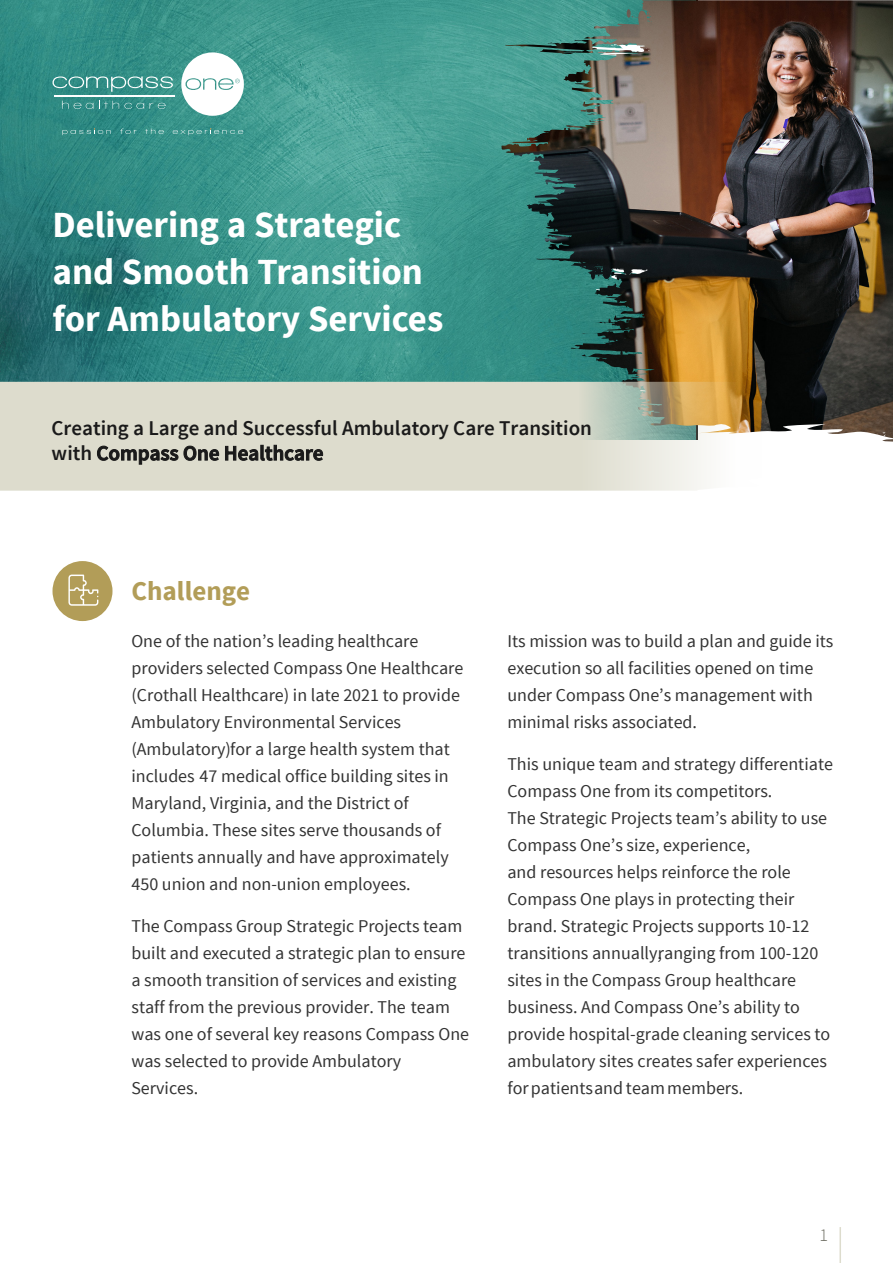
<style>
.page{position:relative;width:893px;height:1263px;background:#fff}
.page>*{position:absolute;margin:0;border:0;box-sizing:border-box;transform-origin:0 0}
.t1{font:700 36.75px/46.8px "Source Sans Pro";color:#fff}
.Body_copy{font:700 27px "Source Sans Pro";color:#b29d58}
.t2{font:600 21px/25.2px "Source Sans Pro";color:#1a1a1a}
.Body_copy-2{font:18px/27px "Source Sans Pro";color:#333}
.t3{font:300 18px "Source Sans Pro";color:#6e6e63}
</style>
<div class="page">
<div style="left:52px;top:561px;width:60px;height:60px;background:#b29d58;border-radius:50%"></div>
<svg style="left:68px;top:574px;width:30px;height:32px"></svg>
<img style="left:0;top:1px;width:528px;height:381px">
<svg style="left:181px;top:52px;width:63px;height:64px"></svg>
<svg style="left:53px;top:76px;width:120px;height:16px;background:#58a39c"></svg>
<svg style="left:62px;top:101px;width:31px;height:8px"></svg>
<svg style="left:150px;top:103px;width:16px;height:6px"></svg>
<svg style="left:99px;top:101px;width:45px;height:8px"></svg>
<hr style="left:55px;top:95px;width:120px;height:1px;background:#fff">
<svg style="left:62px;top:128px;width:49px;height:7px"></svg>
<svg style="left:120px;top:129px;width:17px;height:5px"></svg>
<svg style="left:145px;top:128px;width:19px;height:6px"></svg>
<svg style="left:173px;top:128px;width:70px;height:7px"></svg>
<img style="left:528px;top:0;width:365px;height:442px">
<img style="left:584px;top:0;width:64px;height:45px">
<svg style="left:0;top:382px;width:762px;height:109px;background:#dad8c7"></svg>
<hr style="left:839px;top:1227px;width:2px;height:36px;background:#dddccd">
<p class="t1" style="left:52px;top:203px;width:392px">Delivering a Strategic and Smooth Transition for Ambulatory Services</p>
<p class="t2" style="left:52px;top:416px;width:542px">Creating a Large and Successful Ambulatory Care Transition with Compass One Healthcare</p>
<p class="Body_copy" style="left:131px;top:574px;width:120px">Challenge</p>
<p class="Body_copy-2" style="left:131px;top:628px;width:333px">One of the nation’s leading healthcare providers selected Compass One Healthcare (Crothall Healthcare) in late 2021 to provide Ambulatory Environmental Services (Ambulatory) for a large health system that includes 47 medical office building sites in Maryland, Virginia, and the District of Columbia. These sites serve thousands of patients annually and have approximately 450 union and non-union employees.</p>
<p class="Body_copy-2" style="left:131px;top:913px;width:339px">The Compass Group Strategic Projects team built and executed a strategic plan to ensure a smooth transition of services and existing staff from the previous provider. The team was one of several key reasons Compass One was selected to provide Ambulatory Services.</p>
<p class="Body_copy-2" style="left:507px;top:627px;width:327px">Its mission was to build a plan and guide its execution so all facilities opened on time under Compass One’s management with minimal risks associated.</p>
<p class="Body_copy-2" style="left:507px;top:750px;width:327px">This unique team and strategy differentiate Compass One from its competitors.<br>The Strategic Projects team’s ability to use Compass One’s size, experience,<br>and resources helps reinforce the role Compass One plays in protecting their brand. Strategic Projects supports 10-12 transitions annually, ranging from 100-120 sites in the Compass Group healthcare business. And Compass One’s ability to provide hospital-grade cleaning services to ambulatory sites creates safer experiences for patients and team members.</p>
<p class="t3" style="left:820px;top:1224px;width:10px">1</p>
</div>
